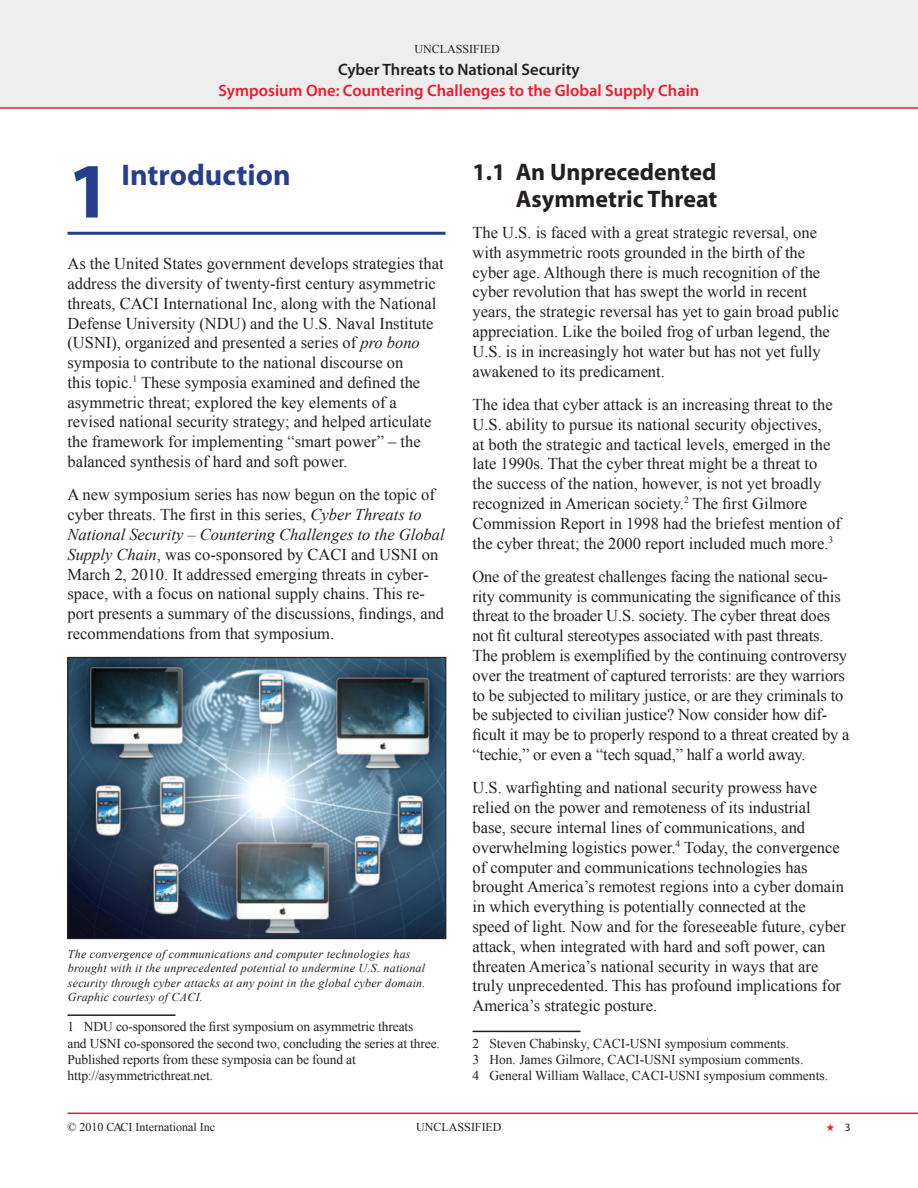
<style>
.page{position:relative;width:918px;height:1188px;background:#fff}
.page>*{position:absolute;margin:0;border:0;box-sizing:border-box;transform-origin:0 0}
.t1{font:700 78.9px "Myriad Pro";color:#253f8e}
.t2{font:700 30px "Myriad Pro";color:#253f8e}
.t3{font:700 24px/27px "Myriad Pro";color:#231f20;text-align:right}
.t4{font:16.5px/19.8px "Times New Roman";color:#231f20}
.t5{font:600 16.5px "Myriad Pro";color:#ee1b2c}
.t6{font:600 16.5px "Myriad Pro";color:#231f20}
.t7{font:13.5px/16.2px "Times New Roman";letter-spacing:-.01em;color:#231f20}
.t8{font:italic 12px/14.4px "Times New Roman";letter-spacing:.02em;color:#231f20}
.t9{font:12px "Times New Roman";color:#231f20}
.t10{font:11.25px "Myriad Pro";color:#231f20}
.s1{font-style:italic}
.s2{color:#ee1b2c}
</style>
<div class="page">
<div style="left:0;top:0;width:918px;height:107px;background:#eeeeef"></div>
<hr style="left:0;top:107px;width:918px;height:2px;background:#ee1b2c">
<hr style="left:68px;top:1113px;width:850px;height:1px;background:#ee1b2c">
<hr style="left:68px;top:232px;width:378px;height:3px;background:#253f8e">
<hr style="left:68px;top:1014px;width:108px;height:2px;background:#231f20">
<hr style="left:472px;top:1031px;width:108px;height:1px;background:#231f20">
<img style="left:70px;top:659px;width:374px;height:278px">
<div style="left:68px;top:657px;width:378px;height:282px;border:1px solid #231f20"></div>
<p class="t9" style="left:415px;top:40px;width:87px">UNCLASSIFIED</p>
<p class="t6" style="left:338px;top:59px;width:243px">Cyber Threats to National Security</p>
<p class="t5" style="left:219px;top:80px;width:482px">Symposium One: Countering Challenges to the Global Supply Chain</p>
<h1 class="t1" style="left:68px;top:139px;width:45px">1</h1>
<h2 class="t2" style="left:121px;top:155px;width:171px">Introduction</h2>
<p class="t4" style="left:67px;top:253px;width:378px">As the United States government develops strategies that address the diversity of twenty-first century asymmetric threats, CACI International Inc, along with the National Defense University (NDU) and the U.S. Naval Institute (USNI), organized and presented a series of <span class="s1">pro bono </span>symposia to contribute to the national discourse on<br>this topic.<sup>1</sup> These symposia examined and defined the asymmetric threat; explored the key elements of a revised national security strategy; and helped articulate the framework for implementing “smart power” – the balanced synthesis of hard and soft power.</p>
<p class="t4" style="left:67px;top:485px;width:379px">A new symposium series has now begun on the topic of cyber threats. The first in this series, <span class="s1">Cyber Threats to National Security – Countering Challenges to the Global Supply Chain</span>, was co-sponsored by CACI and USNI on March 2, 2010. It addressed emerging threats in cyber&shy;space, with a focus on national supply chains. This re&shy;port presents a summary of the discussions, findings, and recommendations from that symposium.</p>
<p class="t8" style="left:68px;top:946px;width:359px">The convergence of communications and computer technologies has brought with it the unprecedented potential to undermine U.S. national security through cyber attacks at any point in the global cyber domain.<br>Graphic courtesy of CACI.</p>
<p class="t7" style="left:68px;top:1019px;width:374px">1 NDU co-sponsored the first symposium on asymmetric threats<br>and USNI co-sponsored the second two, concluding the series at three.<br>Published reports from these symposia can be found at http://asymmetricthreat.net.</p>
<h3 class="t3" style="left:472px;top:158px;width:246px">1.1 An Unprecedented<br>Asymmetric Threat</h3>
<p class="t4" style="left:472px;top:222px;width:368px">The U.S. is faced with a great strategic reversal, one with asymmetric roots grounded in the birth of the cyber age. Although there is much recognition of the cyber revolution that has swept the world in recent years, the strategic reversal has yet to gain broad public appreciation. Like the boiled frog of urban legend, the U.S. is in increasingly hot water but has not yet fully awakened to its predicament.</p>
<p class="t4" style="left:472px;top:394px;width:370px">The idea that cyber attack is an increasing threat to the U.S. ability to pursue its national security objectives,<br>at both the strategic and tactical levels, emerged in the late 1990s. That the cyber threat might be a threat to the success of the nation, however, is not yet broadly recognized in American society.<sup>2</sup> The first Gilmore Commission Report in 1998 had the briefest mention of the cyber threat; the 2000 report included much more.<sup>3</sup></p>
<p class="t4" style="left:472px;top:566px;width:379px">One of the greatest challenges facing the national secu&shy;rity community is communicating the significance of this threat to the broader U.S. society. The cyber threat does not fit cultural stereotypes associated with past threats.<br>The problem is exemplified by the continuing controversy over the treatment of captured terrorists: are they warriors to be subjected to military justice, or are they criminals to be subjected to civilian justice? Now consider how dif&shy;ficult it may be to properly respond to a threat created by a “techie,” or even a “tech squad,” half a world away.</p>
<p class="t4" style="left:472px;top:778px;width:375px">U.S. warfighting and national security prowess have relied on the power and remoteness of its industrial base, secure internal lines of communications, and overwhelming logistics power.<sup>4</sup> Today, the convergence of computer and communications technologies has brought America’s remotest regions into a cyber domain in which everything is potentially connected at the speed of light. Now and for the foreseeable future, cyber attack, when integrated with hard and soft power, can threaten America’s national security in ways that are truly unprecedented. This has profound implications for America’s strategic posture.</p>
<p class="t7" style="left:472px;top:1035px;width:357px">2 Steven Chabinsky, CACI-USNI symposium comments.<br>3 Hon. James Gilmore, CACI-USNI symposium comments.<br>4 General William Wallace, CACI-USNI symposium comments.</p>
<p class="t9" style="left:68px;top:1119px;width:149px">© 2010 CACI International Inc</p>
<p class="t9" style="left:416px;top:1119px;width:87px">UNCLASSIFIED</p>
<p class="t10" style="left:826px;top:1120px;width:26px"><span class="s2">★</span> 3</p>
</div>
